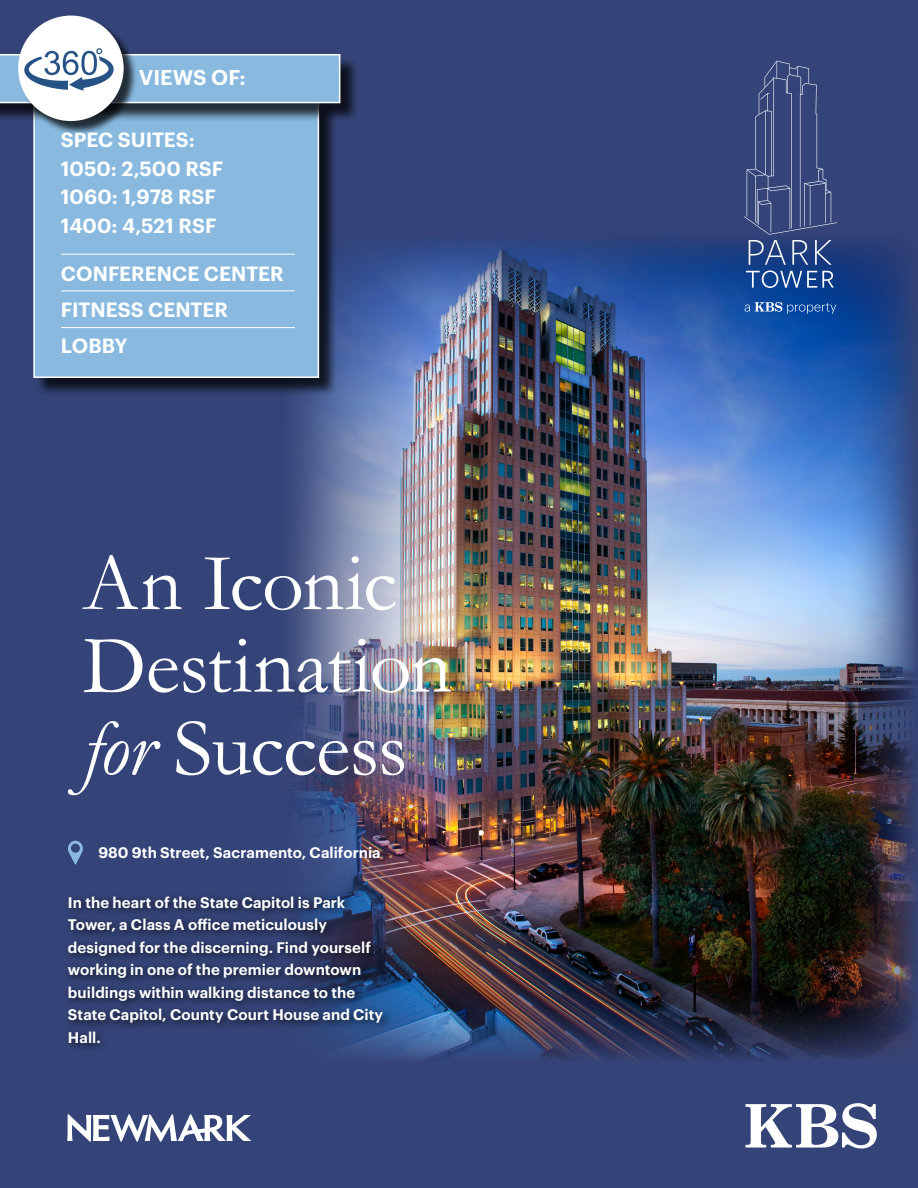
<style>
.page{position:relative;width:918px;height:1188px;background:#354478}
.page>*{position:absolute;margin:0;border:0;box-sizing:border-box;transform-origin:0 0}
.t1{font:82.5px/82.5px "Garamond";letter-spacing:-.02em;color:#fff}
.t2{font:600 21px "Graphik";color:#fff}
.t3{font:600 20.25px/28.5px "Graphik";color:#fff}
.t4{font:600 15px/22.5px "Graphik";letter-spacing:.005em;color:#fff}
.s1{font-style:italic}
</style>
<div class="page">
<img style="left:292px;top:239px;width:624px;height:822px">
<div style="left:63px;top:891px;width:330px;height:162px;background:#000;opacity:.75"></div>
<svg style="left:68px;top:841px;width:15px;height:24px"></svg>
<svg style="left:746px;top:1103px;width:131px;height:46px"></svg>
<svg style="left:67px;top:1114px;width:184px;height:28px"></svg>
<div style="left:35px;top:103px;width:303px;height:294px;background:#000;opacity:.75"></div>
<div style="left:33px;top:100px;width:286px;height:278px;background:#89b9df;border:2px solid #fff"></div>
<div style="left:0;top:57px;width:359px;height:65px;background:#000;opacity:.75"></div>
<div style="left:20px;top:17px;width:118px;height:118px;background:#000;opacity:.75"></div>
<div style="left:18px;top:16px;width:106px;height:105px;background:#fff;border-radius:50%"></div>
<svg style="left:0;top:48px;width:340px;height:55px"></svg>
<hr style="left:61px;top:254px;width:234px;height:1px;background:#fff">
<hr style="left:61px;top:291px;width:234px;height:1px;background:#fff">
<hr style="left:61px;top:327px;width:234px;height:1px;background:#fff">
<svg style="left:744px;top:61px;width:93px;height:227px"></svg>
<svg style="left:745px;top:302px;width:91px;height:12px"></svg>
<h2 class="t2" style="left:139px;top:62px;width:109px">VIEWS OF:</h2>
<h3 class="t3" style="left:61px;top:124px;width:164px">SPEC SUITES:<br>1050: 2,500 RSF<br>1060: 1,978 RSF<br>1400: 4,521 RSF</h3>
<h3 class="t3" style="left:61px;top:253px;width:224px;line-height:36px">CONFERENCE CENTER<br>FITNESS CENTER<br>LOBBY</h3>
<h1 class="t1" style="left:83px;top:540px;width:370px">An Iconic<br>Destination <span class="s1">for</span> Success</h1>
<p class="t4" style="left:98px;top:840px;width:284px">980 9th Street, Sacramento, California</p>
<p class="t4" style="left:68px;top:890px;width:317px">In the heart of the State Capitol is Park Tower, a Class A office meticulously designed for the discerning. Find yourself working in one of the premier downtown buildings within walking distance to the State Capitol, County Court House and City Hall.</p>
</div>
